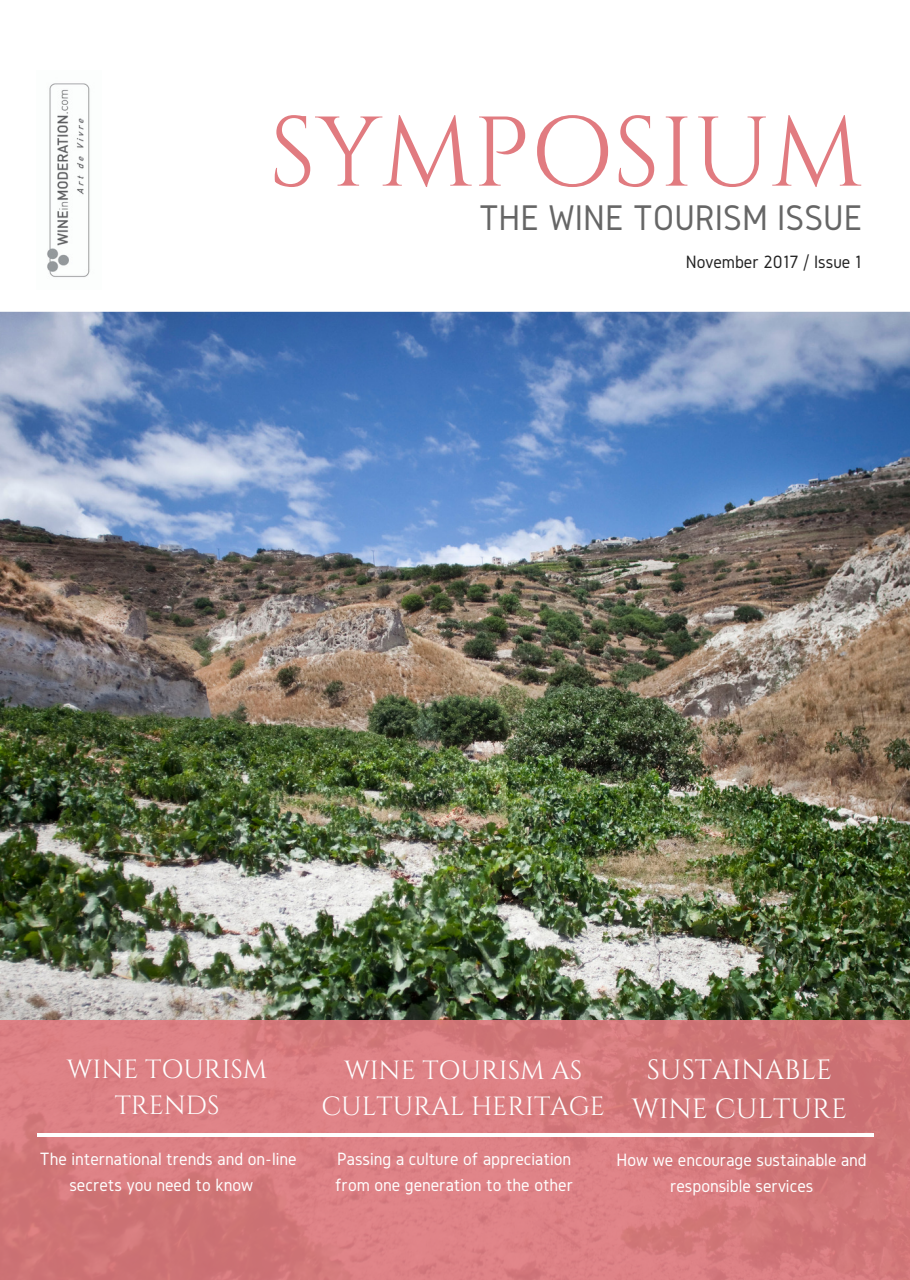
<style>
.page{position:relative;width:910px;height:1280px;background:#fff}
.page>*{position:absolute;margin:0;border:0;box-sizing:border-box;transform-origin:0 0}
.t1{font:98.85px "Cinzel";color:#e17b80}
.t2{font:37.05px "Gidole";color:#666}
.t3{font:27.75px/38.2px "Cinzel";color:#fff;text-align:center}
.t4{font:26.25px/36px "Cinzel";color:#fff;text-align:center}
.t5{font:18.45px/26px "Gidole";color:#fff}
.t6{font:18.45px "Gidole";color:#222}
</style>
<div class="page">
<img style="left:0;top:312px;width:910px;height:709px">
<div style="left:0;top:1021px;width:910px;height:259px;background:linear-gradient(to right,#da7e82,#d4797c)"></div>
<hr style="left:37px;top:1133px;width:836px;height:4px;background:#fff">
<img style="left:47px;top:83px;width:43px;height:194px">
<h1 class="t1" style="left:269px;top:90px;width:595px">SYMPOSIUM</h1>
<h2 class="t2" style="left:479px;top:197px;width:385px">THE WINE TOURISM ISSUE</h2>
<p class="t6" style="left:686px;top:252px;width:177px">November 2017 / Issue 1</p>
<h3 class="t4" style="left:67px;top:1052px;width:202px">WINE TOURISM<br>TRENDS</h3>
<h3 class="t4" style="left:321px;top:1053px;width:285px">WINE TOURISM AS<br>CULTURAL HERITAGE</h3>
<h3 class="t3" style="left:632px;top:1052px;width:217px">SUSTAINABLE<br>WINE CULTURE</h3>
<p class="t5" style="left:69px;top:1145px;width:229px;text-indent:-29px">The international trends and on-line secrets you need to know</p>
<p class="t5" style="left:335px;top:1145px;width:240px">Passing a culture of appreciation from one generation to the other</p>
<p class="t5" style="left:617px;top:1147px;width:252px;text-align:center">How we encourage sustainable and responsible services</p>
</div>
